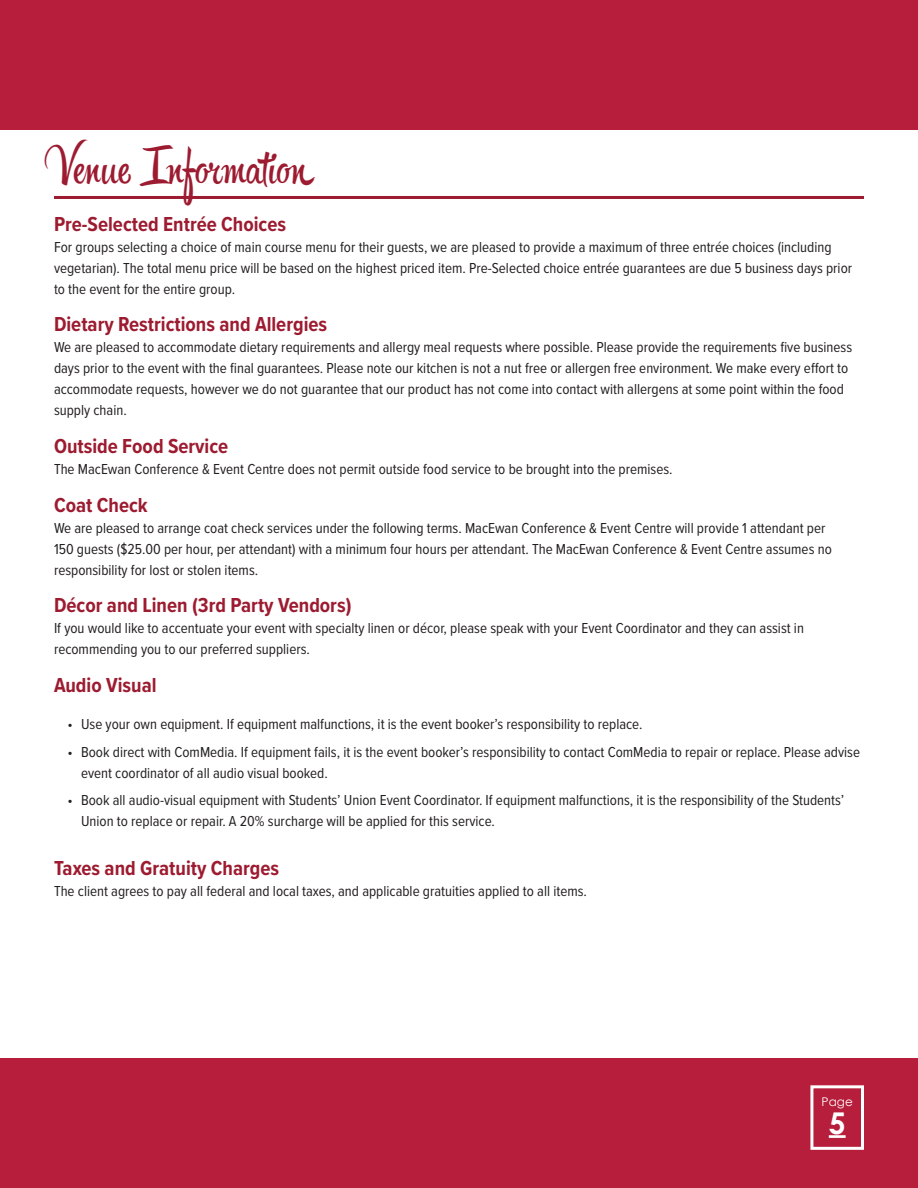
<style>
.page{position:relative;width:918px;height:1188px;background:#fff}
.page>*{position:absolute;margin:0;border:0;box-sizing:border-box;transform-origin:0 0}
.heading{font:45px "Hipster Script Pro";letter-spacing:-.01em;color:#9d1b30}
.t1{font:700 30px "Century Gothic";color:#fff}
.description{font:700 21px "Proxima Nova Cond";color:#9d1b30}
.package_heading{font:700 21px "Proxima Nova Cond";color:#9d1b30}
.paragraph_descriptions{font:15px/21px "Proxima Nova Cond";color:#231f20}
.t2{font:12px "Century Gothic";color:#fff}
</style>
<div class="page">
<div style="left:0;top:0;width:918px;height:130px;background:#b71e3b"></div>
<div style="left:0;top:1058px;width:918px;height:130px;background:#b61e3b"></div>
<div style="left:810px;top:1085px;width:54px;height:65px;border:3px solid #fff"></div>
<hr style="left:54px;top:196px;width:810px;height:3px;background:#9d1b30">
<hr style="left:829px;top:1135px;width:17px;height:3px;background:#fff">
<p class="heading" style="left:54px;top:141px;width:262px">Venue Information</p>
<p class="package_heading" style="left:54px;top:208px;width:234px">Pre-Selected Entrée Choices</p>
<p class="paragraph_descriptions" style="left:54px;top:236px;width:800px">For groups selecting a choice of main course menu for their guests, we are pleased to provide a maximum of three entrée choices (including vegetarian). The total menu price will be based on the highest priced item. Pre-Selected choice entrée guarantees are due 5 business days prior to the event for the entire group.</p>
<p class="description" style="left:54px;top:309px;width:275px">Dietary Restrictions and Allergies</p>
<p class="paragraph_descriptions" style="left:54px;top:336px;width:800px">We are pleased to accommodate dietary requirements and allergy meal requests where possible. Please provide the requirements five business days prior to the event with the final guarantees. Please note our kitchen is not a nut free or allergen free environment. We make every effort to accommodate requests, however we do not guarantee that our product has not come into contact with allergens at some point within the food supply chain.</p>
<p class="description" style="left:54px;top:431px;width:176px">Outside Food Service</p>
<p class="paragraph_descriptions" style="left:54px;top:458px;width:620px">The MacEwan Conference &amp; Event Centre does not permit outside food service to be brought into the premises.</p>
<p class="description" style="left:54px;top:489px;width:95px">Coat Check</p>
<p class="paragraph_descriptions" style="left:54px;top:517px;width:779px">We are pleased to arrange coat check services under the following terms. MacEwan Conference &amp; Event Centre will provide 1 attendant per<br>150 guests ($25.00 per hour, per attendant) with a minimum four hours per attendant. The MacEwan Conference &amp; Event Centre assumes no responsibility for lost or stolen items.</p>
<p class="description" style="left:54px;top:590px;width:299px">Décor and Linen (3rd Party Vendors)</p>
<p class="paragraph_descriptions" style="left:54px;top:617px;width:752px">If you would like to accentuate your event with specialty linen or décor, please speak with your Event Coordinator and they can assist in recommending you to our preferred suppliers.</p>
<p class="description" style="left:54px;top:670px;width:104px">Audio Visual</p>
<p class="paragraph_descriptions" style="left:68px;top:713px;width:577px">• Use your own equipment. If equipment malfunctions, it is the event booker’s responsibility to replace.</p>
<p class="paragraph_descriptions" style="left:81px;top:740px;width:781px;text-indent:-14px">• Book direct with ComMedia. If equipment fails, it is the event booker’s responsibility to contact ComMedia to repair or replace. Please advise event coordinator of all audio visual booked.</p>
<p class="paragraph_descriptions" style="left:81px;top:789px;width:765px;text-indent:-14px">• Book all audio-visual equipment with Students’ Union Event Coordinator. If equipment malfunctions, it is the responsibility of the Students’<br>Union to replace or repair. A 20% surcharge will be applied for this service.</p>
<p class="package_heading" style="left:54px;top:852px;width:227px">Taxes and Gratuity Charges</p>
<p class="paragraph_descriptions" style="left:54px;top:879px;width:534px">The client agrees to pay all federal and local taxes, and applicable gratuities applied to all items.</p>
<p class="t2" style="left:822px;top:1094px;width:33px">Page</p>
<p class="t1" style="left:829px;top:1104px;width:18px">5</p>
</div>
